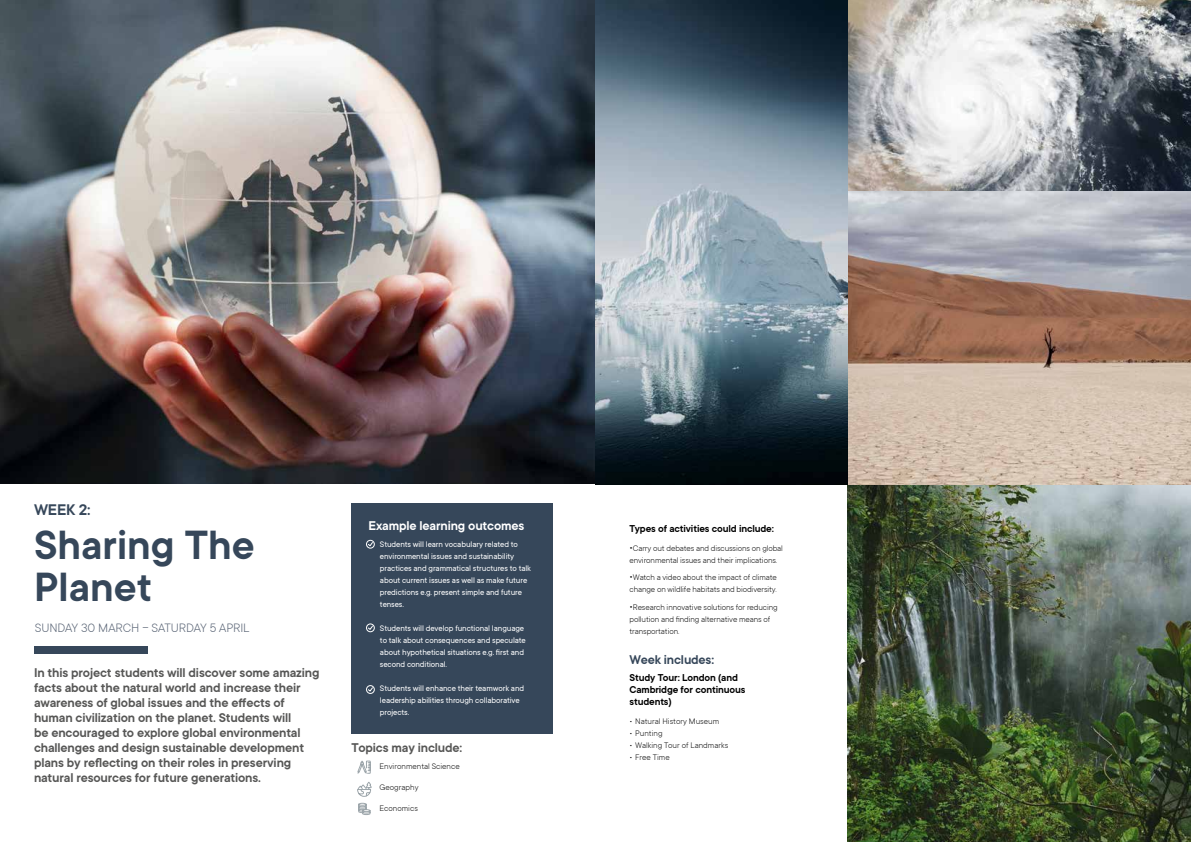
<style>
.page{position:relative;width:1191px;height:842px;background:#fff}
.page>*{position:absolute;margin:0;border:0;box-sizing:border-box;transform-origin:0 0}
.t1{font:600 45px/42px "TT Commons";color:#36475a}
.t2{font:600 17px "TT Commons";color:#36475a}
.t3{font:600 14px/15px "TT Commons";letter-spacing:-.01em;color:#575756}
.t4{font:600 14px "TT Commons";letter-spacing:-.01em;color:#fff}
.t5{font:600 14px "TT Commons";letter-spacing:-.01em;color:#36475a}
.t6{font:300 13.5px "TT Commons";letter-spacing:-.005em;color:#576273}
.t7{font:600 11px/12px "TT Commons";letter-spacing:-.01em;color:#000}
.t8{font:9px/12px "TT Commons";letter-spacing:-.01em;color:#fff}
.t9{font:300 9px/12px "TT Commons";letter-spacing:-.01em;color:#000}
.s1{font-weight:400}
</style>
<div class="page">
<div style="left:34px;top:646px;width:113px;height:7px;background:#36475a"></div>
<div style="left:351px;top:503px;width:202px;height:230px;background:#36475a"></div>
<svg style="left:366px;top:540px;width:9px;height:9px"></svg>
<svg style="left:366px;top:623px;width:9px;height:9px"></svg>
<svg style="left:366px;top:685px;width:9px;height:9px"></svg>
<svg style="left:357px;top:760px;width:14px;height:14px"></svg>
<svg style="left:357px;top:782px;width:15px;height:33px"></svg>
<img style="left:0;top:0;width:1191px;height:484px">
<img style="left:848px;top:483px;width:343px;height:359px">
<h2 class="t2" style="left:34px;top:500px;width:58px">WEEK 2:</h2>
<h1 class="t1" style="left:34px;top:524px;width:222px">Sharing The<br>Planet</h1>
<h3 class="t6" style="left:35px;top:620px;width:216px">SUNDAY 30 MARCH – SATURDAY 5 APRIL</h3>
<p class="t3" style="left:34px;top:666px;width:287px">In this project students will discover some amazing facts about the natural world and increase their awareness of global issues and the effects of human civilization on the planet. Students will<br>be encouraged to explore global environmental challenges and design sustainable development plans by reflecting on their roles in preserving natural resources for future generations.</p>
<h3 class="t4" style="left:369px;top:517px;width:157px">Example learning outcomes</h3>
<p class="t8" style="left:380px;top:539px;width:153px">Students will learn vocabulary related to environmental issues and sustainability practices and grammatical structures to talk about current issues as well as make future predictions e.g. present simple and future tenses.</p>
<p class="t8" style="left:380px;top:622px;width:147px">Students will develop functional language to talk about consequences and speculate about hypothetical situations e.g. first and second conditional.</p>
<p class="t8" style="left:380px;top:682px;width:146px">Students will enhance their teamwork and leadership abilities through collaborative projects.</p>
<h3 class="t3" style="left:351px;top:740px;width:112px">Topics may include:</h3>
<p class="t9" style="left:379px;top:760px;width:82px">Environmental Science</p>
<p class="t9" style="left:379px;top:781px;width:41px">Geography</p>
<p class="t9" style="left:379px;top:802px;width:40px">Economics</p>
<p class="t7" style="left:629px;top:522px;width:146px">Types of activities could include:</p>
<p class="t9" style="left:629px;top:542px;width:155px"><span class="s1">•</span>Carry out debates and discussions on global environmental issues and their implications.</p>
<p class="t9" style="left:629px;top:571px;width:149px"><span class="s1">•</span>Watch a video about the impact of climate change on wildlife habitats and biodiversity.</p>
<p class="t9" style="left:629px;top:601px;width:150px"><span class="s1">•</span>Research innovative solutions for reducing pollution and finding alternative means of transportation.</p>
<h3 class="t5" style="left:629px;top:651px;width:86px">Week includes:</h3>
<p class="t7" style="left:629px;top:672px;width:117px">Study Tour: London (and<br>Cambridge for continuous students)</p>
<p class="t9" style="left:629px;top:715px;width:91px">• Natural History Museum</p>
<p class="t9" style="left:629px;top:727px;width:35px">• Punting</p>
<p class="t9" style="left:629px;top:739px;width:100px">• Walking Tour of Landmarks</p>
<p class="t9" style="left:629px;top:751px;width:42px">• Free Time</p>
</div>
